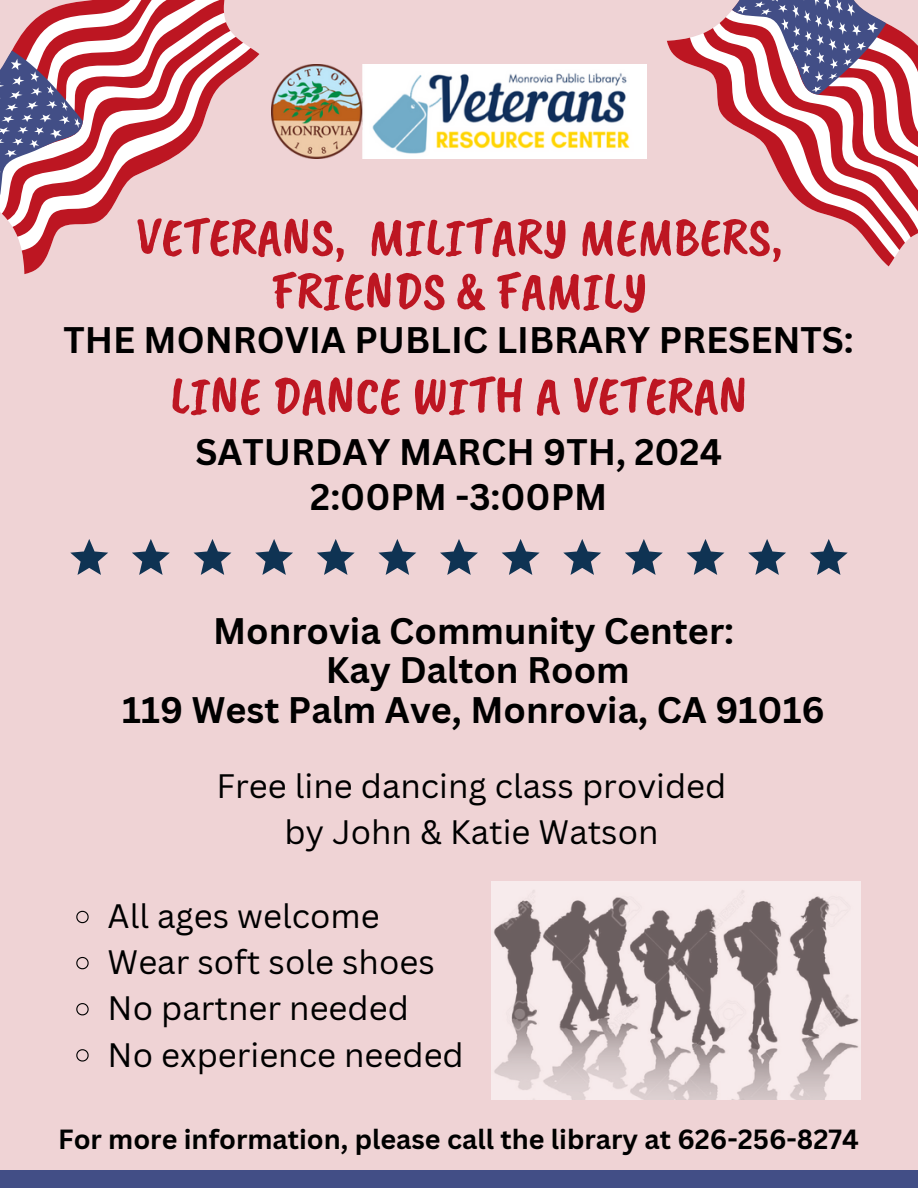
<style>
.page{position:relative;width:918px;height:1188px;background:#efd3d5}
.page>*{position:absolute;margin:0;border:0;box-sizing:border-box;transform-origin:0 0}
.t1{font:54px/54px "Caveat Brush";color:#bd1622;text-align:center}
.t2{font:700 36px/39.3px "Canva Sans";color:#000;text-align:center}
.t3{font:33px/46.2px "Canva Sans";color:#000;text-align:center}
.t4{font:700 27px "Canva Sans";color:#000}
</style>
<div class="page">
<div style="left:0;top:1170px;width:918px;height:18px;background:#424e86"></div>
<svg style="left:667px;top:37px;width:230px;height:230px"></svg>
<svg style="left:693px;top:0;width:225px;height:245px"></svg>
<svg style="left:49px;top:0;width:176px;height:10px;background:#d3676f"></svg>
<svg style="left:24px;top:10px;width:207px;height:21px;background:#de8c91"></svg>
<svg style="left:20px;top:31px;width:226px;height:14px;background:#db8087"></svg>
<svg style="left:21px;top:45px;width:251px;height:229px"></svg>
<svg style="left:0;top:36px;width:91px;height:210px;background:#b68295"></svg>
<img style="left:272px;top:64px;width:375px;height:95px">
<svg style="left:810px;top:539px;width:38px;height:36px"></svg>
<svg style="left:748px;top:539px;width:38px;height:36px"></svg>
<svg style="left:687px;top:539px;width:37px;height:36px"></svg>
<svg style="left:625px;top:539px;width:38px;height:36px"></svg>
<svg style="left:563px;top:539px;width:38px;height:36px"></svg>
<svg style="left:502px;top:539px;width:38px;height:36px"></svg>
<svg style="left:440px;top:539px;width:38px;height:36px"></svg>
<svg style="left:378px;top:539px;width:38px;height:36px"></svg>
<svg style="left:317px;top:539px;width:38px;height:36px"></svg>
<svg style="left:255px;top:539px;width:38px;height:36px"></svg>
<svg style="left:194px;top:539px;width:37px;height:36px"></svg>
<svg style="left:132px;top:539px;width:38px;height:36px"></svg>
<svg style="left:70px;top:539px;width:38px;height:36px"></svg>
<img style="left:491px;top:881px;width:369px;height:218px">
<svg style="left:76px;top:910px;width:13px;height:14px"></svg>
<svg style="left:76px;top:956px;width:13px;height:14px"></svg>
<svg style="left:76px;top:1003px;width:13px;height:13px"></svg>
<svg style="left:76px;top:1049px;width:13px;height:13px"></svg>
<p class="t1" style="left:136px;top:210px;width:648px">VETERANS, MILITARY MEMBERS,<br>FRIENDS &amp; FAMILY</p>
<p class="t2" style="left:63px;top:320px;width:792px">THE MONROVIA PUBLIC LIBRARY PRESENTS:</p>
<p class="t1" style="left:170px;top:368px;width:579px">LINE DANCE WITH A VETERAN</p>
<p class="t2" style="left:195px;top:428px;width:528px;line-height:45px">SATURDAY MARCH 9TH, 2024<br>2:00PM -3:00PM</p>
<p class="t2" style="left:122px;top:610px;width:704px">Monrovia Community Center:<br>Kay Dalton Room<br>119 West Palm Ave, Monrovia, CA 91016</p>
<p class="t3" style="left:217px;top:762px;width:511px">Free line dancing class provided by John &amp; Katie Watson</p>
<p class="t3" style="left:108px;top:892px;width:274px">All ages welcome</p>
<h1 class="t3" style="left:108px;top:938px;width:329px">Wear soft sole shoes</h1>
<p class="t3" style="left:108px;top:985px;width:303px">No partner needed</p>
<p class="t3" style="left:108px;top:1031px;width:358px">No experience needed</p>
<p class="t4" style="left:58px;top:1120px;width:802px">For more information, please call the library at 626-256-8274</p>
</div>
